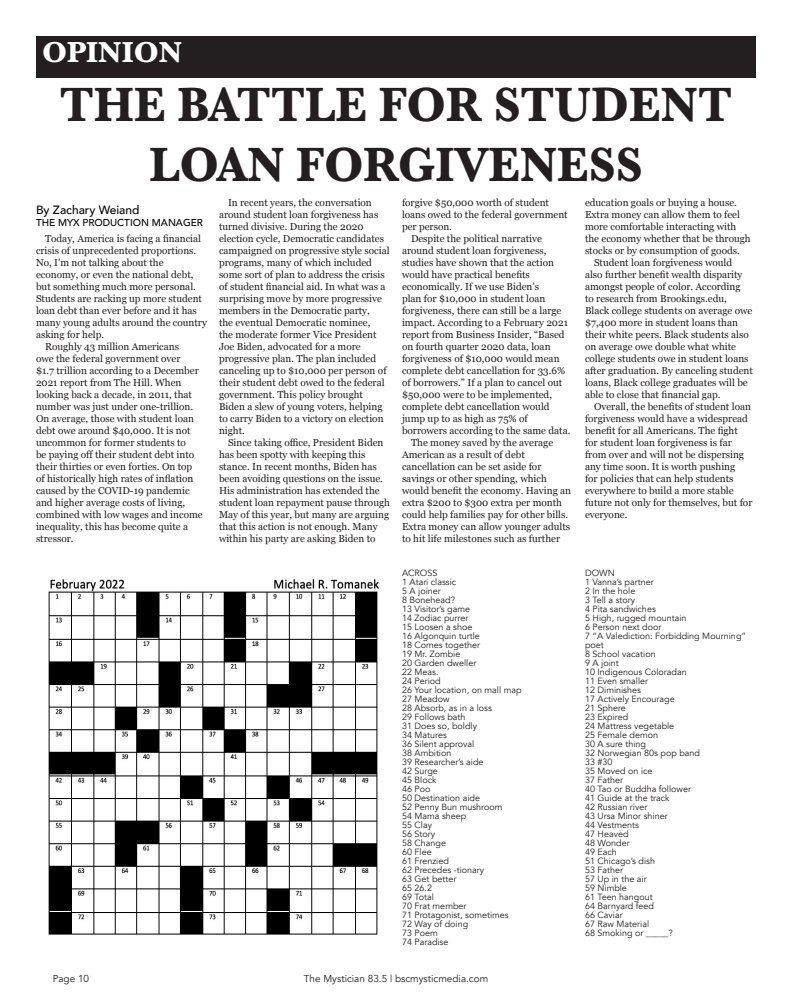
<style>
.page{position:relative;width:792px;height:1008px;background:#fff}
.page>*{position:absolute;margin:0;border:0;box-sizing:border-box;transform-origin:0 0}
.t1{font:700 50px/60px "Baskerville";color:#231f20;text-align:center;scale:.95 1}
.t2{font:700 30px "Baskerville";color:#fff}
.t3{font:500 12px "Avenir";color:#040503}
.t4{font:10px/12px "Georgia";color:#231f20}
.t5{font:10px "Avenir";color:#231f20}
.t6{font:500 10px "Avenir";color:#040503}
.t7{font:9px/9px "Avenir";color:#231f20}
</style>
<div class="page">
<div style="left:36px;top:36px;width:720px;height:42px;background:#231f20"></div>
<img style="left:48px;top:579px;width:331px;height:356px">
<p class="t2" style="left:42px;top:32px;width:142px">OPINION</p>
<p class="t1" style="left:60px;top:75px;width:709px">THE BATTLE FOR STUDENT<br>LOAN FORGIVENESS</p>
<p class="t3" style="left:36px;top:199px;width:105px">By Zachary Weiand</p>
<p class="t6" style="left:36px;top:214px;width:169px">THE MYX PRODUCTION MANAGER</p>
<p class="t4" style="left:219px;top:196px;width:172px;text-indent:9px">In recent years, the conversation around student loan forgiveness has turned divisive. During the 2020 election cycle, Democratic candidates campaigned on progressive style social programs, many of which included some sort of plan to address the crisis of student financial aid. In what was a surprising move by more progressive members in the Democratic party,<br>the eventual Democratic nominee,<br>the moderate former Vice President Joe Biden, advocated for a more progressive plan. The plan included canceling up to $10,000 per person of their student debt owed to the federal government. This policy brought Biden a slew of young voters, helping to carry Biden to a victory on election night.</p>
<p class="t4" style="left:219px;top:436px;width:172px;text-indent:9px">Since taking office, President Biden has been spotty with keeping this stance. In recent months, Biden has been avoiding questions on the issue.<br>His administration has extended the student loan repayment pause through May of this year, but many are arguing that this action is not enough. Many within his party are asking Biden to</p>
<p class="t4" style="left:402px;top:196px;width:167px">forgive $50,000 worth of student loans owed to the federal government per person.</p>
<p class="t4" style="left:402px;top:232px;width:170px;text-indent:9px">Despite the political narrative around student loan forgiveness, studies have shown that the action would have practical benefits economically. If we use Biden’s<br>plan for $10,000 in student loan forgiveness, there can still be a large impact. According to a February 2021 report from Business Insider, “Based on fourth quarter 2020 data, loan forgiveness of $10,000 would mean complete debt cancellation for 33.6% of borrowers.” If a plan to cancel out $50,000 were to be implemented, complete debt cancellation would jump up to as high as 75% of borrowers according to the same data.</p>
<p class="t4" style="left:402px;top:436px;width:171px;text-indent:9px">The money saved by the average American as a result of debt cancellation can be set aside for savings or other spending, which would benefit the economy. Having an extra $200 to $300 extra per month could help families pay for other bills.<br>Extra money can allow younger adults to hit life milestones such as further</p>
<p class="t4" style="left:585px;top:196px;width:167px">education goals or buying a house.<br>Extra money can allow them to feel more comfortable interacting with the economy whether that be through stocks or by consumption of goods.</p>
<p class="t4" style="left:585px;top:256px;width:170px;text-indent:9px">Student loan forgiveness would<br>also further benefit wealth disparity amongst people of color. According<br>to research from Brookings.edu, Black college students on average owe $7,400 more in student loans than their white peers. Black students also on average owe double what white college students owe in student loans after graduation. By canceling student loans, Black college graduates will be able to close that financial gap.</p>
<p class="t4" style="left:585px;top:400px;width:169px;text-indent:9px">Overall, the benefits of student loan forgiveness would have a widespread benefit for all Americans. The fight for student loan forgiveness is far from over and will not be dispersing any time soon. It is worth pushing<br>for policies that can help students everywhere to build a more stable future not only for themselves, but for everyone.</p>
<p class="t4" style="left:36px;top:232px;width:173px;text-indent:9px">Today, America is facing a financial crisis of unprecedented proportions.<br>No, I’m not talking about the economy, or even the national debt, but something much more personal.<br>Students are racking up more student loan debt than ever before and it has many young adults around the country asking for help.</p>
<p class="t4" style="left:36px;top:340px;width:168px;text-indent:9px">Roughly 43 million Americans<br>owe the federal government over<br>$1.7 trillion according to a December 2021 report from The Hill. When looking back a decade, in 2011, that number was just under one-trillion.<br>On average, those with student loan debt owe around $40,000. It is not uncommon for former students to<br>be paying off their student debt into their thirties or even forties. On top of historically high rates of inflation caused by the COVID-19 pandemic and higher average costs of living, combined with low wages and income inequality, this has become quite a stressor.</p>
<p class="t7" style="left:402px;top:569px;width:37px">ACROSS</p>
<p class="t7" style="left:402px;top:578px;width:56px">1 Atari classic</p>
<p class="t7" style="left:402px;top:587px;width:40px">5 A joiner</p>
<p class="t7" style="left:402px;top:596px;width:55px">8 Bonehead?</p>
<p class="t7" style="left:402px;top:605px;width:70px">13 Visitor’s game</p>
<p class="t7" style="left:402px;top:614px;width:68px">14 Zodiac purrer</p>
<p class="t7" style="left:402px;top:623px;width:72px">15 Loosen a shoe</p>
<p class="t7" style="left:402px;top:632px;width:79px">16 Algonquin turtle</p>
<p class="t7" style="left:402px;top:641px;width:80px">18 Comes together</p>
<p class="t7" style="left:402px;top:650px;width:60px">19 Mr. Zombie</p>
<p class="t7" style="left:402px;top:659px;width:76px">20 Garden dweller</p>
<p class="t7" style="left:402px;top:668px;width:38px">22 Meas.</p>
<p class="t7" style="left:402px;top:677px;width:40px">24 Period</p>
<p class="t7" style="left:402px;top:686px;width:121px">26 Your location, on mall map</p>
<p class="t7" style="left:402px;top:695px;width:49px">27 Meadow</p>
<p class="t7" style="left:402px;top:704px;width:91px">28 Absorb, as in a loss</p>
<p class="t7" style="left:402px;top:713px;width:65px">29 Follows bath</p>
<p class="t7" style="left:402px;top:722px;width:77px">31 Does so, boldly</p>
<p class="t7" style="left:402px;top:731px;width:46px">34 Matures</p>
<p class="t7" style="left:402px;top:740px;width:74px">36 Silent approval</p>
<p class="t7" style="left:402px;top:749px;width:51px">38 Ambition</p>
<p class="t7" style="left:402px;top:758px;width:83px">39 Researcher’s aide</p>
<p class="t7" style="left:402px;top:767px;width:37px">42 Surge</p>
<p class="t7" style="left:402px;top:776px;width:36px">45 Block</p>
<p class="t7" style="left:402px;top:785px;width:30px">46 Poo</p>
<p class="t7" style="left:402px;top:794px;width:80px">50 Destination aide</p>
<p class="t7" style="left:402px;top:803px;width:102px">52 Penny Bun mushroom</p>
<p class="t7" style="left:402px;top:812px;width:66px">54 Mama sheep</p>
<p class="t7" style="left:402px;top:821px;width:32px">55 Clay</p>
<p class="t7" style="left:402px;top:830px;width:35px">56 Story</p>
<p class="t7" style="left:402px;top:839px;width:46px">58 Change</p>
<p class="t7" style="left:402px;top:848px;width:31px">60 Flee</p>
<p class="t7" style="left:402px;top:857px;width:48px">61 Frenzied</p>
<p class="t7" style="left:402px;top:866px;width:84px">62 Precedes -tionary</p>
<p class="t7" style="left:402px;top:875px;width:56px">63 Get better</p>
<p class="t7" style="left:402px;top:884px;width:32px">65 26.2</p>
<p class="t7" style="left:402px;top:893px;width:33px">69 Total</p>
<p class="t7" style="left:402px;top:902px;width:66px">70 Frat member</p>
<p class="t7" style="left:402px;top:911px;width:108px">71 Protagonist, sometimes</p>
<p class="t7" style="left:402px;top:920px;width:68px">72 Way of doing</p>
<p class="t7" style="left:402px;top:929px;width:37px">73 Poem</p>
<p class="t7" style="left:402px;top:938px;width:48px">74 Paradise</p>
<p class="t5" style="left:53px;top:973px;width:38px">Page 10</p>
<p class="t5" style="left:304px;top:973px;width:186px">The Mystician 83.5 | bscmysticmedia.com</p>
<p class="t7" style="left:585px;top:569px;width:31px">DOWN</p>
<p class="t7" style="left:585px;top:578px;width:70px">1 Vanna’s partner</p>
<p class="t7" style="left:585px;top:587px;width:52px">2 In the hole</p>
<p class="t7" style="left:585px;top:596px;width:52px">3 Tell a story</p>
<p class="t7" style="left:585px;top:605px;width:72px">4 Pita sandwiches</p>
<p class="t7" style="left:585px;top:614px;width:103px">5 High, rugged mountain</p>
<p class="t7" style="left:585px;top:623px;width:78px">6 Person next door</p>
<p class="t7" style="left:585px;top:632px;width:163px">7 “A Valediction: Forbidding Mourning” poet</p>
<p class="t7" style="left:585px;top:650px;width:72px">8 School vacation</p>
<p class="t7" style="left:585px;top:659px;width:35px">9 A joint</p>
<p class="t7" style="left:585px;top:668px;width:103px">10 Indigenous Coloradan</p>
<p class="t7" style="left:585px;top:677px;width:65px">11 Even smaller</p>
<p class="t7" style="left:585px;top:686px;width:58px">12 Diminishes</p>
<p class="t7" style="left:585px;top:695px;width:91px">17 Actively Encourage</p>
<p class="t7" style="left:585px;top:704px;width:42px">21 Sphere</p>
<p class="t7" style="left:585px;top:713px;width:45px">23 Expired</p>
<p class="t7" style="left:585px;top:722px;width:91px">24 Mattress vegetable</p>
<p class="t7" style="left:585px;top:731px;width:75px">25 Female demon</p>
<p class="t7" style="left:585px;top:740px;width:63px">30 A sure thing</p>
<p class="t7" style="left:585px;top:749px;width:117px">32 Norwegian 80s pop band</p>
<p class="t7" style="left:585px;top:758px;width:29px">33 #30</p>
<p class="t7" style="left:585px;top:767px;width:69px">35 Moved on ice</p>
<p class="t7" style="left:585px;top:776px;width:40px">37 Father</p>
<p class="t7" style="left:585px;top:785px;width:108px">40 Tao or Buddha follower</p>
<p class="t7" style="left:585px;top:794px;width:86px">41 Guide at the track</p>
<p class="t7" style="left:585px;top:803px;width:64px">42 Russian river</p>
<p class="t7" style="left:585px;top:812px;width:84px">43 Ursa Minor shiner</p>
<p class="t7" style="left:585px;top:821px;width:55px">44 Vestments</p>
<p class="t7" style="left:585px;top:830px;width:45px">47 Heaved</p>
<p class="t7" style="left:585px;top:839px;width:46px">48 Wonder</p>
<p class="t7" style="left:585px;top:848px;width:33px">49 Each</p>
<p class="t7" style="left:585px;top:857px;width:72px">51 Chicago’s dish</p>
<p class="t7" style="left:585px;top:866px;width:40px">53 Father</p>
<p class="t7" style="left:585px;top:875px;width:63px">57 Up in the air</p>
<p class="t7" style="left:585px;top:884px;width:44px">59 Nimble</p>
<p class="t7" style="left:585px;top:893px;width:69px">61 Teen hangout</p>
<p class="t7" style="left:585px;top:902px;width:71px">64 Barnyard feed</p>
<p class="t7" style="left:585px;top:911px;width:39px">66 Caviar</p>
<p class="t7" style="left:585px;top:920px;width:66px">67 Raw Material</p>
<p class="t7" style="left:585px;top:929px;width:89px">68 Smoking or _____?</p>
</div>
